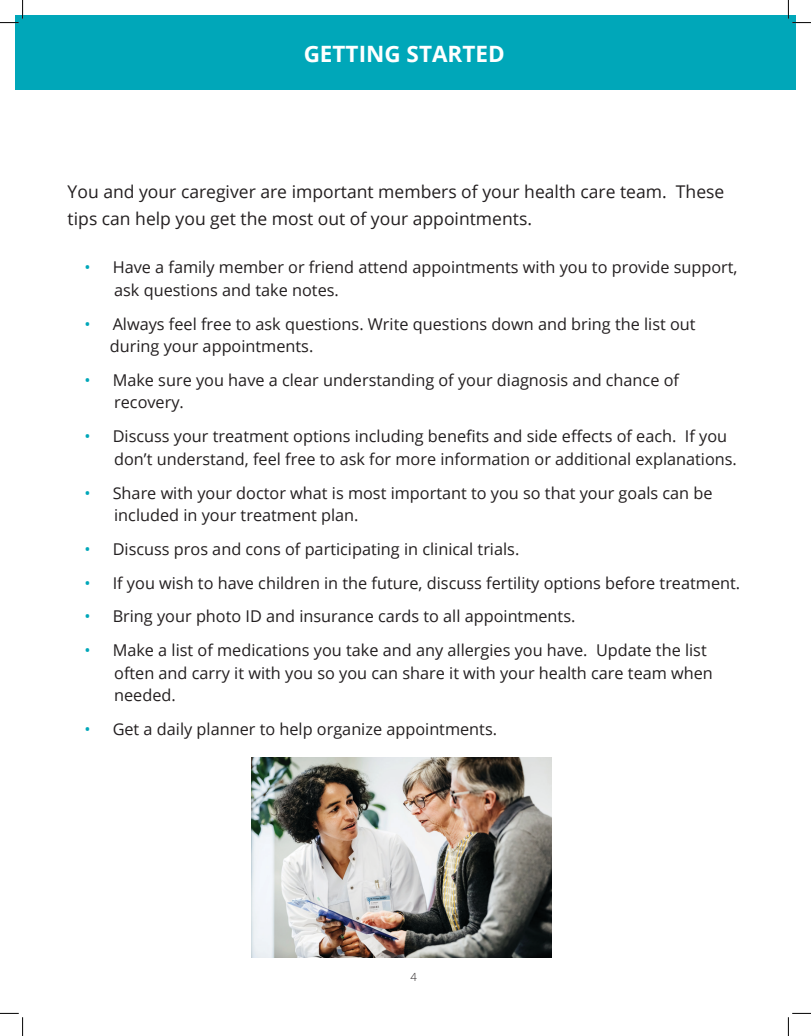
<style>
.page{position:relative;width:811px;height:1036px;background:#fff}
.page>*{position:absolute;margin:0;border:0;box-sizing:border-box;transform-origin:0 0}
.t1{font:700 22.5px "Open Sans";color:#fff}
.t2{font:17.5px/26.2px "Open Sans";color:#231f20}
.t3{font:16.25px/22.5px "Open Sans";color:#231f20}
.t4{font:300 11.25px "Open Sans";color:#231f20}
.s1{color:#00a7b9}
</style>
<div class="page">
<div style="left:15px;top:15px;width:780px;height:75px;background:#00a7b9"></div>
<img style="left:251px;top:757px;width:300px;height:199px">
<svg style="left:0;top:0;width:23px;height:23px"></svg>
<svg style="left:0;top:1012px;width:23px;height:23px"></svg>
<svg style="left:787px;top:0;width:23px;height:23px"></svg>
<svg style="left:787px;top:1012px;width:23px;height:23px"></svg>
<h1 class="t1" style="left:303px;top:38px;width:202px">GETTING STARTED</h1>
<p class="t2" style="left:68px;top:178px;width:658px">You and your caregiver are important members of your health care team. These tips can help you get the most out of your appointments.</p>
<p class="t3" style="left:114px;top:256px;width:624px;text-indent:-30px"><span class="s1">•</span> Have a family member or friend attend appointments with you to provide support, ask questions and take notes.</p>
<p class="t3" style="left:110px;top:312px;width:587px;text-indent:-25px"><span class="s1">•</span> Always feel free to ask questions. Write questions down and bring the list out during your appointments.</p>
<p class="t3" style="left:114px;top:368px;width:566px;text-indent:-30px"><span class="s1">•</span> Make sure you have a clear understanding of your diagnosis and chance of recovery.</p>
<p class="t3" style="left:114px;top:424px;width:624px;text-indent:-30px"><span class="s1">•</span> Discuss your treatment options including benefits and side effects of each. If you don’t understand, feel free to ask for more information or additional explanations.</p>
<p class="t3" style="left:114px;top:481px;width:599px;text-indent:-30px"><span class="s1">•</span> Share with your doctor what is most important to you so that your goals can be included in your treatment plan.</p>
<p class="t3" style="left:84px;top:537px;width:436px"><span class="s1">•</span> Discuss pros and cons of participating in clinical trials.</p>
<p class="t3" style="left:84px;top:571px;width:656px"><span class="s1">•</span> If you wish to have children in the future, discuss fertility options before treatment.</p>
<p class="t3" style="left:84px;top:604px;width:492px"><span class="s1">•</span> Bring your photo ID and insurance cards to all appointments.</p>
<p class="t3" style="left:114px;top:638px;width:600px;text-indent:-30px"><span class="s1">•</span> Make a list of medications you take and any allergies you have. Update the list often and carry it with you so you can share it with your health care team when needed.</p>
<p class="t3" style="left:84px;top:717px;width:414px"><span class="s1">•</span> Get a daily planner to help organize appointments.</p>
<p class="t4" style="left:410px;top:968px;width:8px">4</p>
</div>
